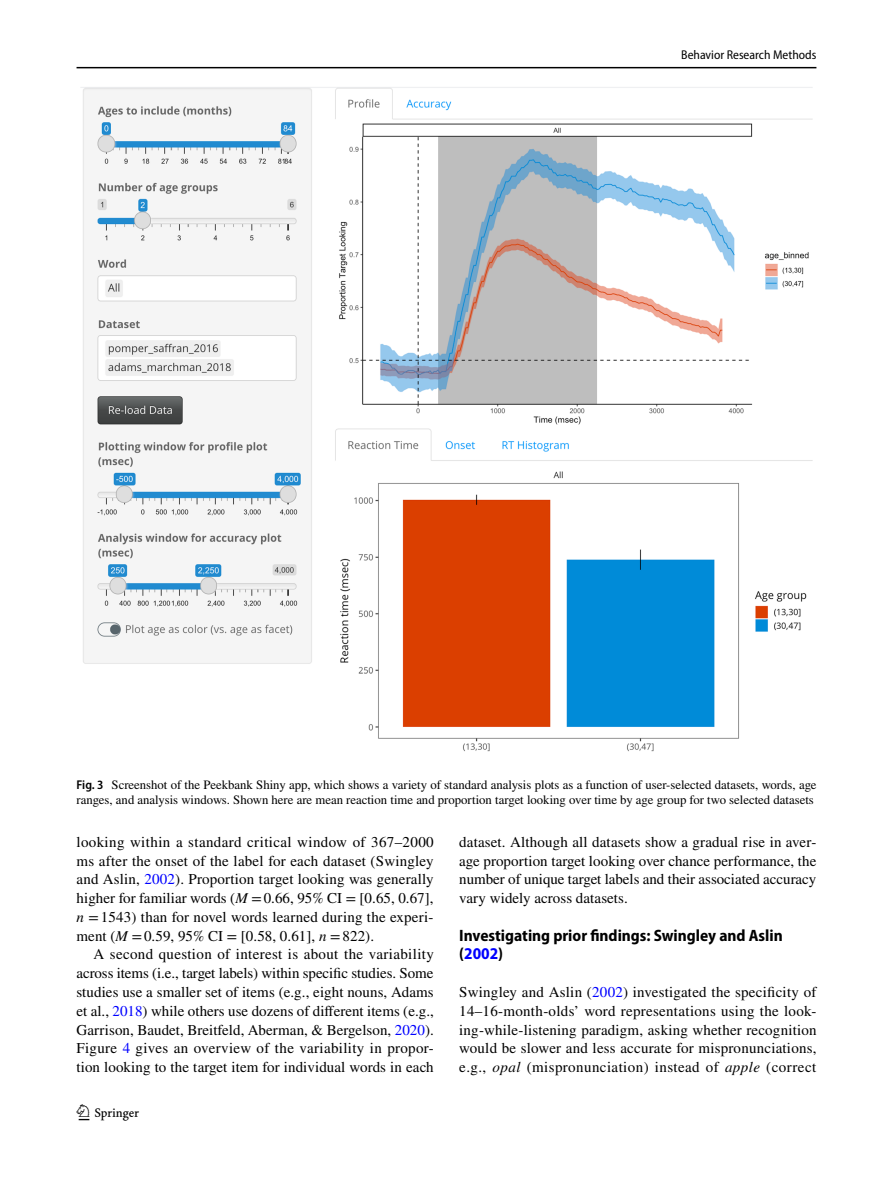
<style>
.page{position:relative;width:893px;height:1187px;background:#fff}
.page>*{position:absolute;margin:0;border:0;box-sizing:border-box;transform-origin:0 0}
.t1{font:22.5px "Springnew Regular 2";color:#000}
.t2{font:700 semi-condensed 16.5px/18.8px "Myriad Pro";color:#000}
.t3{font:15px/18.8px "STIX";letter-spacing:.005em;color:#000;text-align:justify}
.t4{font:12.75px/15px "STIX";color:#000}
.t5{font:semi-condensed 12.75px "Myriad Pro";color:#000}
.s1{font-family:"Myriad Pro";font-weight:600;font-stretch:semi-condensed}
.s2{color:#00f}
.s3{font-style:italic}
</style>
<div class="page">
<hr style="left:77px;top:67px;width:739px;height:1px;background:#000">
<img style="left:81px;top:87px;width:731px;height:665px">
<p class="t5" style="left:681px;top:48px;width:137px">Behavior Research Methods</p>
<p class="t4" style="left:77px;top:778px;width:741px"><span class="s1">Fig. 3</span> Screenshot of the Peekbank Shiny app, which shows a variety of standard analysis plots as a function of user-selected datasets, words, age ranges, and analysis windows. Shown here are mean reaction time and proportion target looking over time by age group for two selected datasets</p>
<p class="t3" style="left:77px;top:833px;width:359px">looking within a standard critical window of 367–2000 ms after the onset of the label for each dataset (Swingley and Aslin, <span class="s2">2002</span>). Proportion target looking was generally higher for familiar words (<span class="s3">M</span> =0.66, 95% CI = [0.65, 0.67], <span class="s3">n</span> =1543) than for novel words learned during the experi&shy;ment (<span class="s3">M</span> =0.59, 95% CI = [0.58, 0.61], <span class="s3">n</span> =822).</p>
<p class="t3" style="left:77px;top:946px;width:359px;text-indent:17px">A second question of interest is about the variability across items (i.e., target labels) within specific studies. Some studies use a smaller set of items (e.g., eight nouns, Adams et al., <span class="s2">2018</span>) while others use dozens of different items (e.g., Garrison, Baudet, Breitfeld, Aberman, &amp; Bergelson, <span class="s2">2020</span>).<br>Figure <span class="s2">4</span> gives an overview of the variability in propor&shy;tion looking to the target item for individual words in each</p>
<h1 class="t1" style="left:79px;top:1104px;width:62px">1 3</h1>
<p class="t3" style="left:459px;top:833px;width:359px">dataset. Although all datasets show a gradual rise in aver&shy;age proportion target looking over chance performance, the number of unique target labels and their associated accuracy vary widely across datasets.</p>
<p class="t2" style="left:459px;top:925px;width:325px">Investigating prior findings: Swingley and Aslin (<span class="s2">2002</span>)</p>
<p class="t3" style="left:459px;top:983px;width:359px">Swingley and Aslin (<span class="s2">2002</span>) investigated the specificity of 14–16-month-olds’ word representations using the look&shy;ing-while-listening paradigm, asking whether recognition would be slower and less accurate for mispronunciations, e.g., <span class="s3">opal</span> (mispronunciation) instead of <span class="s3">apple</span> (correct</p>
</div>
